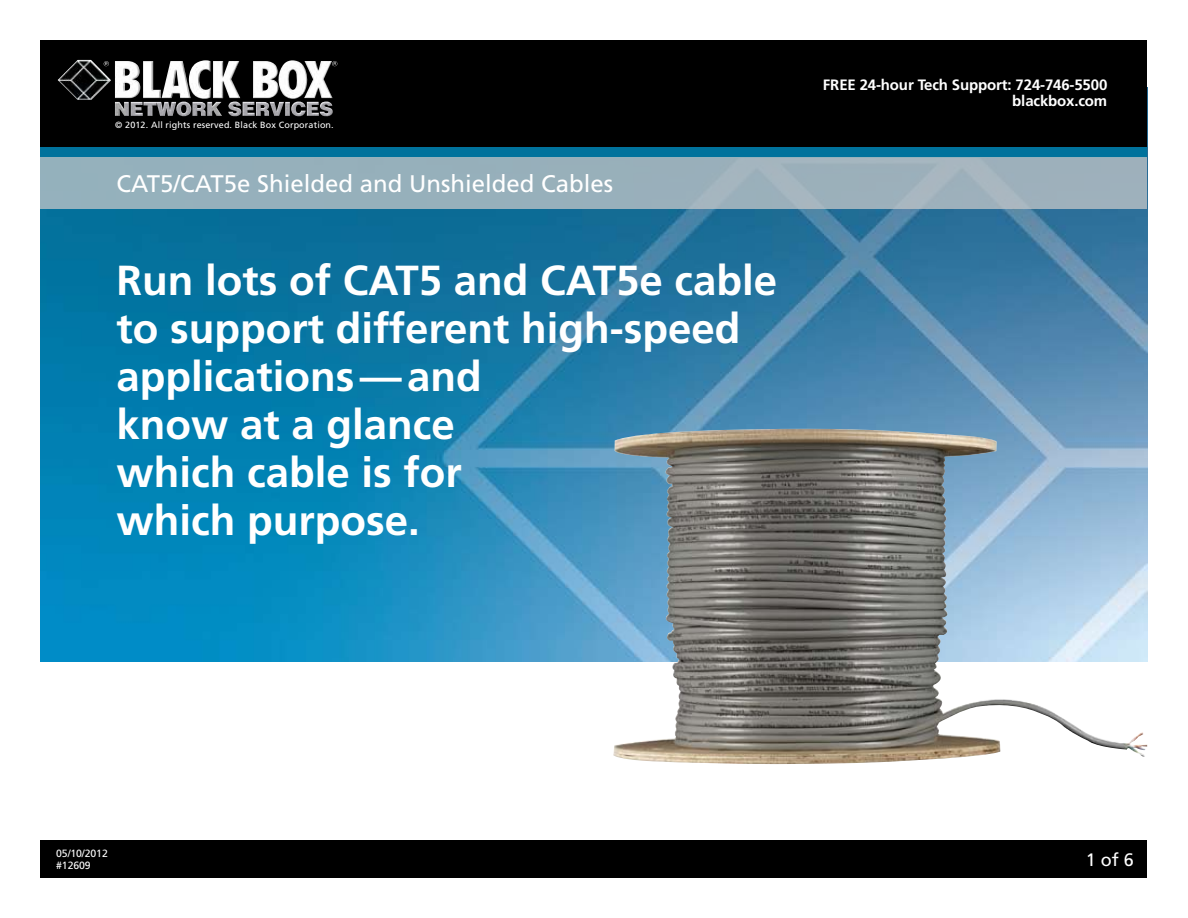
<style>
.page{position:relative;width:1188px;height:918px;background:#fff}
.page>*{position:absolute;margin:0;border:0;box-sizing:border-box;transform-origin:0 0}
.t1{font:700 42px/48px "Frutiger";color:#fff}
.t2{font:24px "Frutiger";color:#fff}
.t3{font:18px "Frutiger";color:#fff}
.t4{font:700 15px/16.5px "Frutiger";letter-spacing:-.01em;color:#fff;text-align:right}
.t5{font:10.5px/12px "Frutiger";letter-spacing:-.01em;color:#fff}
.t6{font:9px "Frutiger";letter-spacing:.015em;color:#fff}
</style>
<div class="page">
<img style="left:40px;top:209px;width:1108px;height:453px">
<div style="left:40px;top:40px;width:1108px;height:107px;background:#000"></div>
<div style="left:40px;top:147px;width:1108px;height:10px;background:#00729c"></div>
<div style="left:40px;top:157px;width:1108px;height:52px;background:linear-gradient(to right,#93b0bb,#a1b1bc)"></div>
<img style="left:58px;top:60px;width:275px;height:43px">
<div style="left:40px;top:840px;width:1108px;height:38px;background:#000"></div>
<img style="left:613px;top:429px;width:534px;height:335px">
<p class="t6" style="left:115px;top:120px;width:220px">© 2012. All rights reserved. Black Box Corporation.</p>
<p class="t2" style="left:117px;top:169px;width:498px">CAT5/CAT5e Shielded and Unshielded Cables</p>
<p class="t1" style="left:117px;top:257px;width:662px">Run lots of CAT5 and CAT5e cable to support different high-speed applications—and<br>know at a glance<br>which cable is for<br>which purpose.</p>
<p class="t4" style="left:823px;top:76px;width:286px">FRee 24-hour Tech support: 724-746-5500 blackbox.com</p>
<p class="t5" style="left:56px;top:847px;width:53px">05/10/2012 #12609</p>
<p class="t3" style="left:1086px;top:849px;width:50px">1 of 6</p>
</div>
